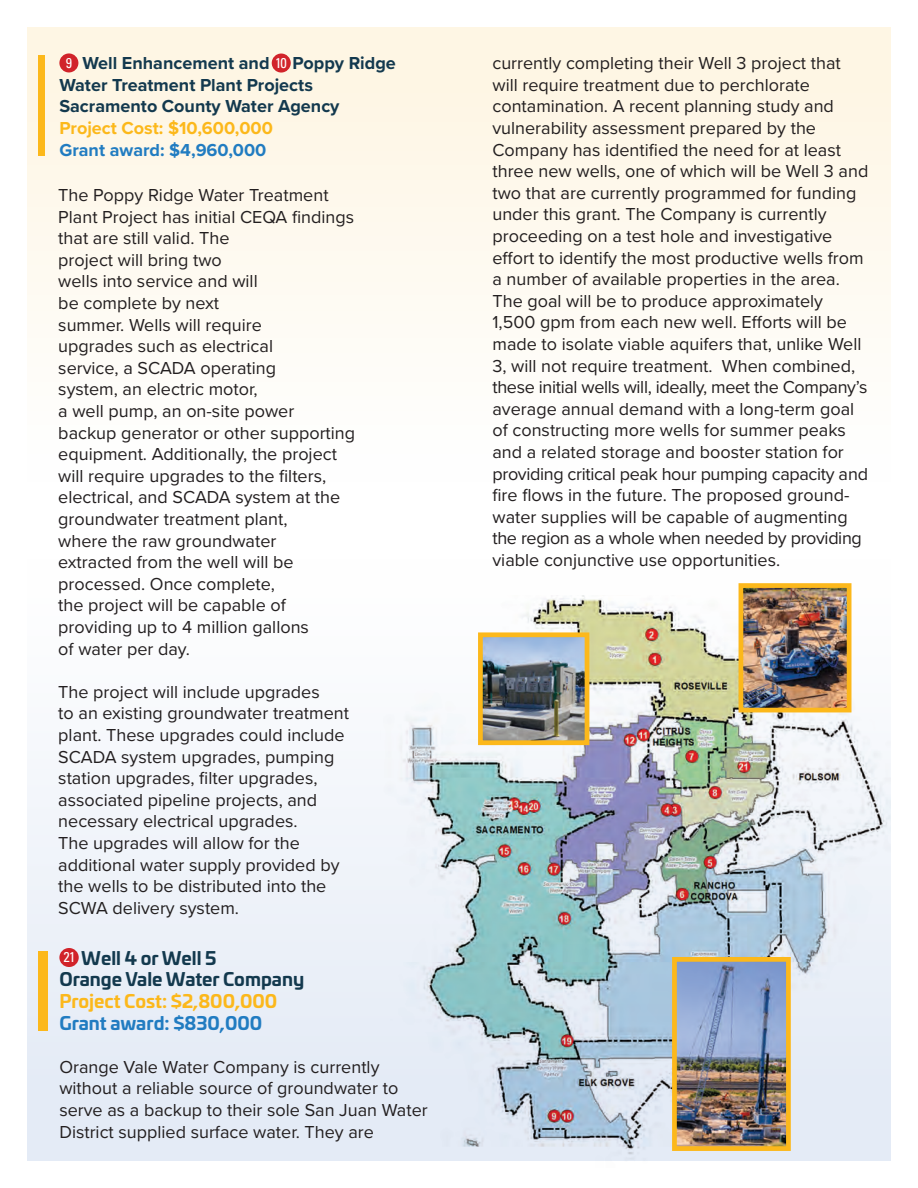
<style>
.page{position:relative;width:918px;height:1188px;background:#fff}
.page>*{position:absolute;margin:0;border:0;box-sizing:border-box;transform-origin:0 0}
.t1{font:18px/21.6px "Proxima Nova";color:#231f20}
.t2{font:700 18px/21.6px "Proxima Nova";color:#13394e}
.t3{font:700 18px/21.6px "Univia Pro";color:#13394e}
.t4{font:700 18px "Proxima Nova";color:#fcb81b}
.t5{font:700 18px "Univia Pro";color:#fcb81b}
.t6{font:700 18px "Proxima Nova";color:#217cc1}
.t7{font:700 18px "Univia Pro";color:#217cc1}
.t8{font:condensed 14.25px "Univers LT Std";color:#fff}
</style>
<div class="page">
<div style="left:27px;top:560px;width:864px;height:601px;background:linear-gradient(to bottom,#fffffe,#e1e9f5)"></div>
<div style="left:27px;top:27px;width:864px;height:455px;background:linear-gradient(to bottom,#fef5e1,#feffff)"></div>
<img style="left:380px;top:595px;width:511px;height:566px">
<img style="left:484px;top:638px;width:99px;height:101px">
<div style="left:478px;top:632px;width:111px;height:113px;border:5px solid #fcb81b"></div>
<img style="left:745px;top:589px;width:100px;height:117px">
<div style="left:739px;top:583px;width:112px;height:129px;border:5px solid #fcb81b"></div>
<img style="left:678px;top:963px;width:107px;height:182px">
<div style="left:672px;top:957px;width:119px;height:194px;border:5px solid #fcb81b"></div>
<div style="left:38px;top:55px;width:7px;height:101px;background:#fcb81b"></div>
<div style="left:59px;top:53px;width:19px;height:19px;background:#d1232a;border-radius:50%"></div>
<div style="left:272px;top:54px;width:19px;height:19px;background:#d1232a;border-radius:50%"></div>
<div style="left:39px;top:951px;width:9px;height:80px;background:#fcb81b"></div>
<div style="left:59px;top:948px;width:20px;height:19px;background:#d1232a;border-radius:50%"></div>
<p class="t2" style="left:82px;top:52px;width:189px">Well Enhancement and</p>
<p class="t2" style="left:293px;top:52px;width:105px">Poppy Ridge</p>
<p class="t8" style="left:66px;top:54px;width:8px">9</p>
<p class="t2" style="left:59px;top:74px;width:282px">Water Treatment Plant Projects<br>Sacramento County Water Agency</p>
<p class="t4" style="left:59px;top:115px;width:215px">Project Cost: $10,600,000</p>
<p class="t6" style="left:59px;top:136px;width:209px">Grant award: $4,960,000</p>
<p class="t8" style="left:275px;top:54px;width:13px">10</p>
<p class="t1" style="left:58px;top:183px;width:298px">The Poppy Ridge Water Treatment<br>Plant Project has initial CEQA findings that are still valid. The<br>project will bring two<br>wells into service and will<br>be complete by next<br>summer. Wells will require<br>upgrades such as electrical<br>service, a SCADA operating<br>system, an electric motor,<br>a well pump, an on-site power backup generator or other supporting equipment. Additionally, the project will require upgrades to the filters, electrical, and SCADA system at the groundwater treatment plant,<br>where the raw groundwater<br>extracted from the well will be processed. Once complete,<br>the project will be capable of providing up to 4 million gallons<br>of water per day.</p>
<p class="t1" style="left:58px;top:680px;width:292px">The project will include upgrades<br>to an existing groundwater treatment plant. These upgrades could include SCADA system upgrades, pumping station upgrades, filter upgrades, associated pipeline projects, and necessary electrical upgrades.<br>The upgrades will allow for the additional water supply provided by the wells to be distributed into the SCWA delivery system.</p>
<p class="t3" style="left:59px;top:946px;width:246px;text-indent:22px">Well 4 or Well 5<br>Orange Vale Water Company</p>
<p class="t5" style="left:59px;top:987px;width:219px">Project Cost: $2,800,000</p>
<p class="t7" style="left:59px;top:1008px;width:204px">Grant award: $830,000</p>
<p class="t1" style="left:59px;top:1055px;width:370px">Orange Vale Water Company is currently without a reliable source of groundwater to serve as a backup to their sole San Juan Water District supplied surface water. They are</p>
<p class="t8" style="left:63px;top:948px;width:14px">21</p>
<p class="t1" style="left:492px;top:52px;width:377px">currently completing their Well 3 project that will require treatment due to perchlorate contamination. A recent planning study and vulnerability assessment prepared by the Company has identified the need for at least three new wells, one of which will be Well 3 and two that are currently programmed for funding under this grant. The Company is currently proceeding on a test hole and investigative effort to identify the most productive wells from a number of available properties in the area.<br>The goal will be to produce approximately 1,500 gpm from each new well. Efforts will be made to isolate viable aquifers that, unlike Well 3, will not require treatment. When combined, these initial wells will, ideally, meet the Company’s average annual demand with a long-term goal of constructing more wells for summer peaks and a related storage and booster station for providing critical peak hour pumping capacity and fire flows in the future. The proposed ground&shy;water supplies will be capable of augmenting the region as a whole when needed by providing viable conjunctive use opportunities.</p>
</div>
